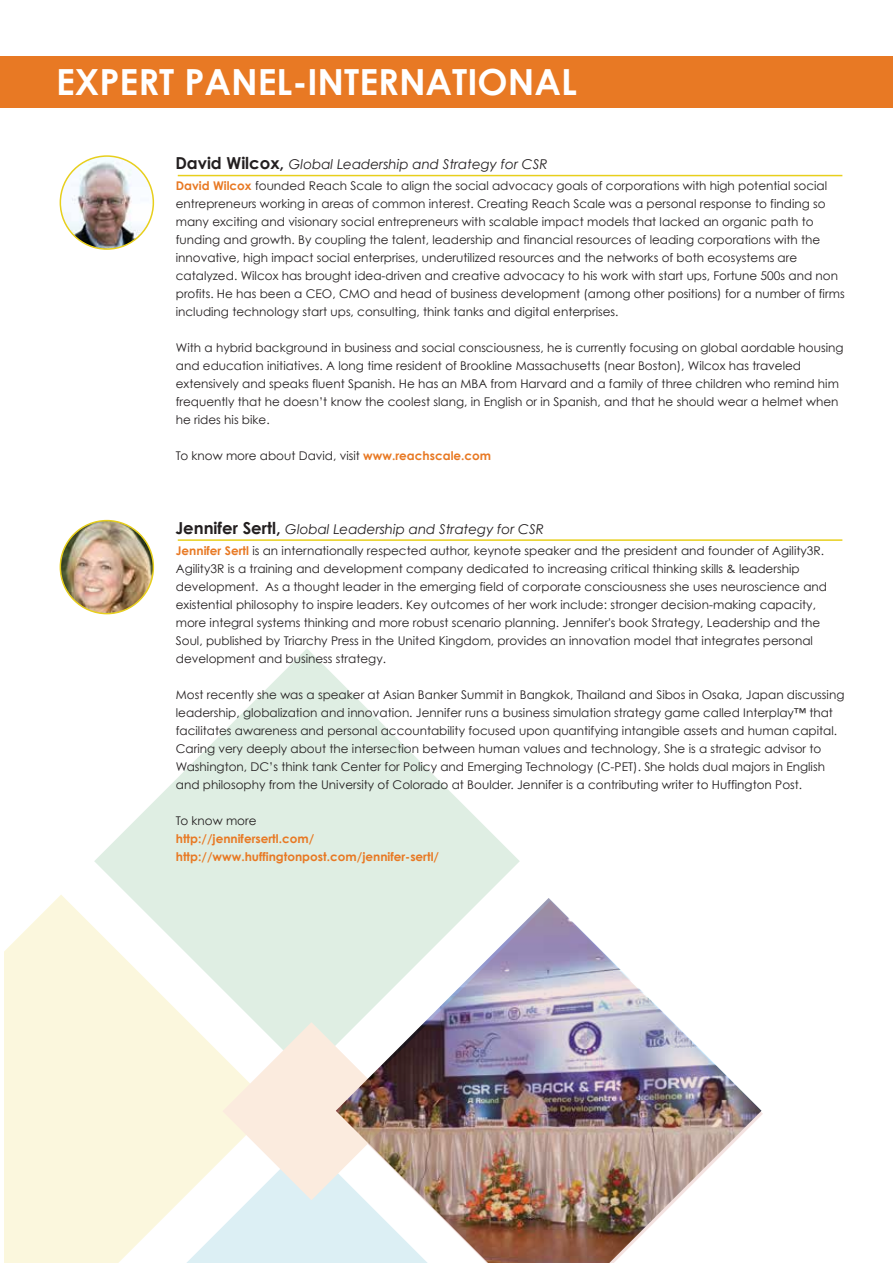
<style>
.page{position:relative;width:893px;height:1263px;background:#fff}
.page>*{position:absolute;margin:0;border:0;box-sizing:border-box;transform-origin:0 0}
.t1{font:700 36px "Century Gothic";color:#fff}
.t2{font:italic 13.5px "Century Gothic";color:#231f20}
.t3{font:12px/18px "Century Gothic";color:#231f20}
.t4{font:700 12px/18px "Century Gothic";color:#e87924}
.s1{font-weight:700;font-style:normal;font-size:16.5px}
.s2{font-weight:700;color:#e87924}
</style>
<div class="page">
<img style="left:60px;top:156px;width:93px;height:93px">
<div style="left:60px;top:155px;width:94px;height:95px;border:2px solid #e8cf1c;border-radius:50%"></div>
<hr style="left:178px;top:175px;width:664px;height:1px;background:#e8cf1c">
<hr style="left:178px;top:539px;width:664px;height:2px;background:#e8cf1c">
<img style="left:60px;top:521px;width:93px;height:93px">
<div style="left:60px;top:520px;width:94px;height:94px;border:2px solid #e8cf1c;border-radius:50%"></div>
<svg style="left:94px;top:649px;width:426px;height:373px;fill:#dfeee3"></svg>
<img style="left:337px;top:901px;width:426px;height:362px">
<svg style="left:4px;top:894px;width:270px;height:369px;fill:#fbf7dd"></svg>
<svg style="left:94px;top:1142px;width:426px;height:121px"></svg>
<svg style="left:222px;top:1022px;width:178px;height:178px"></svg>
<div style="left:0;top:56px;width:893px;height:52px;background:#e87924"></div>
<h1 class="t1" style="left:56px;top:59px;width:522px">EXPERT PANEL-INTERNATIONAL</h1>
<p class="t2" style="left:175px;top:156px;width:374px"><span class="s1">David Wilcox,</span> Global Leadership and Strategy for CSR</p>
<p class="t3" style="left:176px;top:177px;width:670px"><span class="s2">David Wilcox</span> founded Reach Scale to align the social advocacy goals of corporations with high potential social entrepreneurs working in areas of common interest. Creating Reach Scale was a personal response to finding so many exciting and visionary social entrepreneurs with scalable impact models that lacked an organic path to funding and growth. By coupling the talent, leadership and financial resources of leading corporations with the innovative, high impact social enterprises, underutilized resources and the networks of both ecosystems are catalyzed. Wilcox has brought idea-driven and creative advocacy to his work with start ups, Fortune 500s and non profits. He has been a CEO, CMO and head of business development (among other positions) for a number of firms including technology start ups, consulting, think tanks and digital enterprises.</p>
<p class="t3" style="left:176px;top:339px;width:669px">With a hybrid background in business and social consciousness, he is currently focusing on global aordable housing and education initiatives. A long time resident of Brookline Massachusetts (near Boston), Wilcox has traveled extensively and speaks fluent Spanish. He has an MBA from Harvard and a family of three children who remind him frequently that he doesn’t know the coolest slang, in English or in Spanish, and that he should wear a helmet when he rides his bike.</p>
<p class="t3" style="left:176px;top:447px;width:317px">To know more about David, visit <span class="s2">www.reachscale.com</span></p>
<p class="t2" style="left:175px;top:521px;width:370px"><span class="s1">Jennifer Sertl,</span> Global Leadership and Strategy for CSR</p>
<p class="t3" style="left:176px;top:541px;width:653px"><span class="s2">Jennifer Sertl</span> is an internationally respected author, keynote speaker and the president and founder of Agility3R.<br>Agility3R is a training and development company dedicated to increasing critical thinking skills &amp; leadership development. As a thought leader in the emerging field of corporate consciousness she uses neuroscience and existential philosophy to inspire leaders. Key outcomes of her work include: stronger decision-making capacity, more integral systems thinking and more robust scenario planning. Jennifer's book Strategy, Leadership and the Soul, published by Triarchy Press in the United Kingdom, provides an innovation model that integrates personal development and business strategy.</p>
<p class="t3" style="left:176px;top:685px;width:670px">Most recently she was a speaker at Asian Banker Summit in Bangkok, Thailand and Sibos in Osaka, Japan discussing leadership, globalization and innovation. Jennifer runs a business simulation strategy game called Interplay™ that facilitates awareness and personal accountability focused upon quantifying intangible assets and human capital.<br>Caring very deeply about the intersection between human values and technology, She is a strategic advisor to Washington, DC’s think tank Center for Policy and Emerging Technology (C-PET). She holds dual majors in English and philosophy from the University of Colorado at Boulder. Jennifer is a contributing writer to Huffington Post.</p>
<p class="t3" style="left:176px;top:811px;width:82px">To know more</p>
<p class="t4" style="left:176px;top:829px;width:265px">http://jennifersertl.com/ http://www.huffingtonpost.com/jennifer-sertl/</p>
</div>
